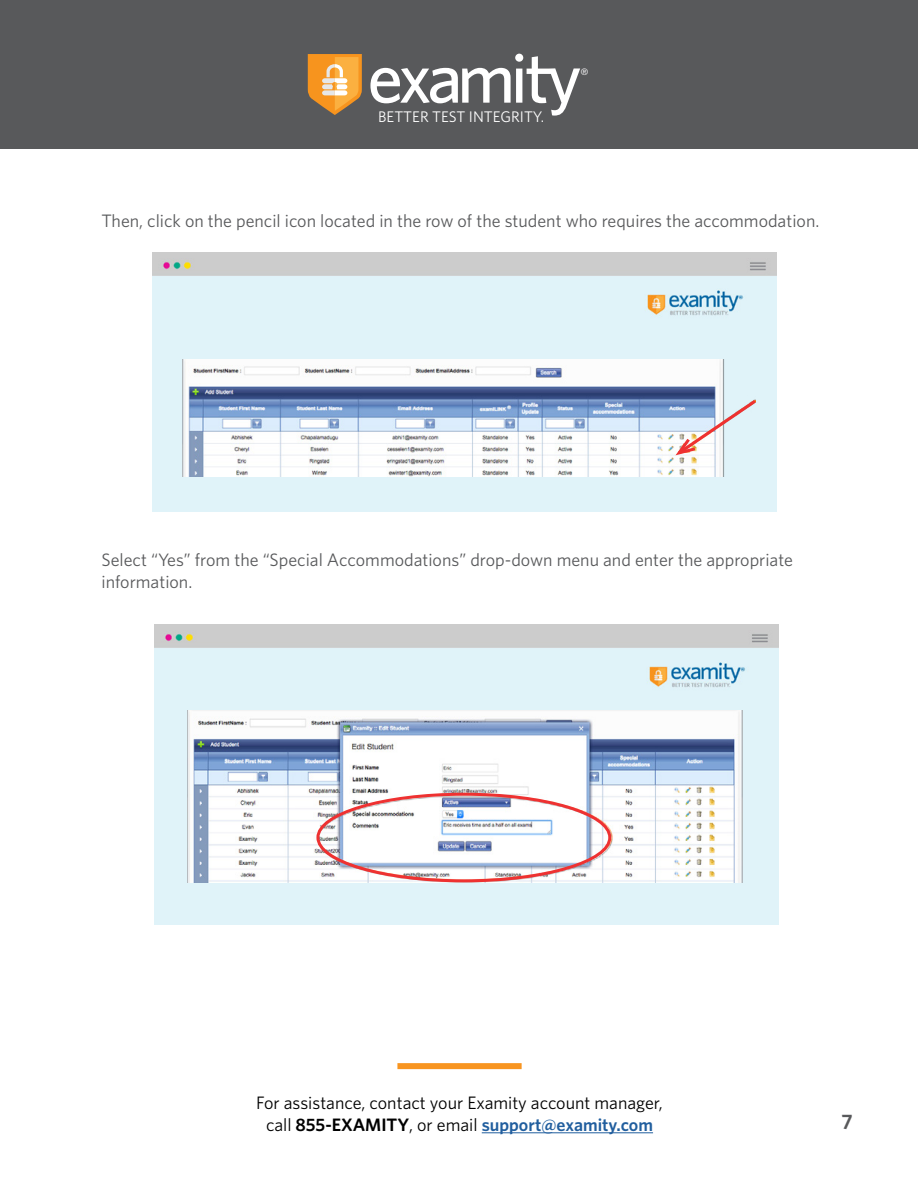
<style>
.page{position:relative;width:918px;height:1188px;background:#fff}
.page>*{position:absolute;margin:0;border:0;box-sizing:border-box;transform-origin:0 0}
.t1{font:600 21px "Whitney";color:#58595b}
.t2{font:18px/21.6px "Whitney";color:#58595b}
.t3{font:18px/21.6px "Whitney";color:#000;text-align:center}
.t4{font:15.45px "Whitney";color:#fff}
.t5{font:300 9.3px "Frutiger";color:#f1f1f2}
.s1{font-weight:600}
.s2{font-weight:600;color:#215e9e}
</style>
<div class="page">
<div style="left:0;top:0;width:918px;height:148px;background:#58595b"></div>
<div style="left:397px;top:1063px;width:125px;height:6px;background:#f89521"></div>
<svg style="left:308px;top:54px;width:272px;height:62px"></svg>
<hr style="left:482px;top:1132px;width:171px;height:1px;background:#215e9e">
<img style="left:154px;top:624px;width:624px;height:300px">
<img style="left:153px;top:253px;width:624px;height:258px">
<img style="left:183px;top:360px;width:573px;height:117px">
<img style="left:187px;top:711px;width:555px;height:172px">
<div style="left:316px;top:793px;width:295px;height:89px;border:3px solid #ee3131;border-radius:50%"></div>
<svg style="left:672px;top:397px;width:87px;height:61px"></svg>
<p class="t4" style="left:378px;top:107px;width:168px">BETTER TEST INTEGRITY.</p>
<p class="t5" style="left:581px;top:66px;width:9px">®</p>
<p class="t2" style="left:101px;top:209px;width:719px">Then, click on the pencil icon located in the row of the student who requires the accommodation.</p>
<p class="t2" style="left:101px;top:549px;width:693px">Select “Yes” from the “Special Accommodations” drop-down menu and enter the appropriate information.</p>
<p class="t3" style="left:256px;top:1092px;width:408px">For assistance, contact your Examity account manager, call <span class="s1">855-EXAMITY</span>, or email <span class="s2">support@examity.com</span></p>
<p class="t1" style="left:841px;top:1108px;width:13px">7</p>
</div>
